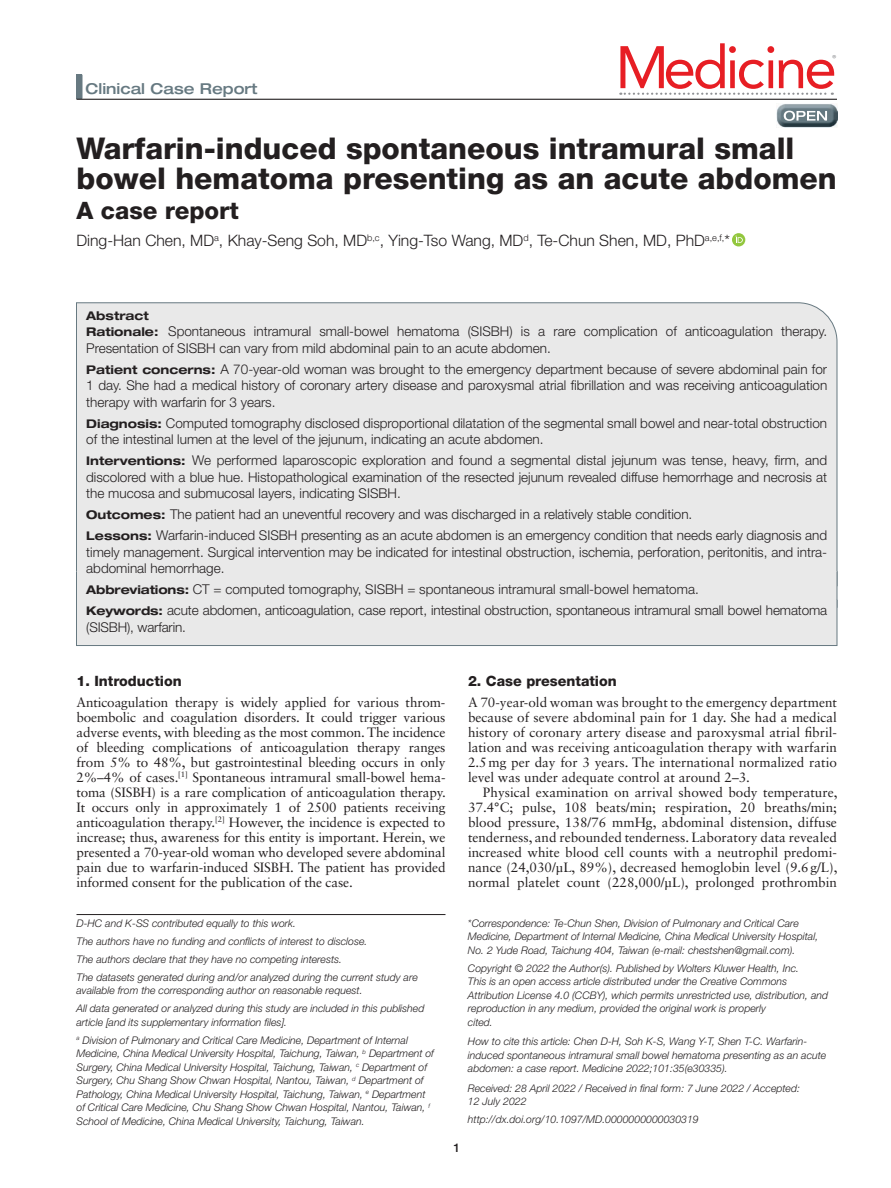
<style>
.page{position:relative;width:891px;height:1188px;background:#fff}
.page>*{position:absolute;margin:0;border:0;box-sizing:border-box;transform-origin:0 0}
.t1{font:59.4px "Avenir";letter-spacing:-.06em;color:#e71e24}
.t2{font:800 30px/30px "Helvetica Neue LT Std";color:#231f20}
.t3{font:800 24px "Helvetica Neue LT Std";color:#231f20}
.t4{font:300 15.75px "Helvetica Neue LT Std";color:#231f20}
.t5{font:500 expanded 15px "Helvetica Neue LT Std";color:#667981}
.t6{font:800 14.25px "Helvetica Neue LT Std";color:#231f20}
.t7{font:300 13.5px/16.5px "Helvetica Neue LT Std";color:#231f20}
.t8{font:13.5px/15px "Sabon LT Std";color:#231f20;text-align:justify}
.t9{font:700 expanded 12px "Helvetica Neue LT Std";color:#231f20}
.t10{font:500 12px "Helvetica Neue LT Std";color:#231f20}
.t11{font:italic 300 10.5px/13.5px "Helvetica Neue LT Std";color:#231f20}
.t12{font:500 10.35px "Akzidenz Grotesk BE";color:#909295}
.s1{font-weight:700;font-stretch:expanded;font-size:12px}
</style>
<div class="page">
<div style="left:76px;top:74px;width:6px;height:25px;background:#677981"></div>
<hr style="left:76px;top:99px;width:761px;height:1px;background:#231f20">
<img style="left:776px;top:104px;width:61px;height:24px">
<svg style="left:784px;top:111px;width:43px;height:10px"></svg>
<svg style="left:620px;top:93px;width:213px;height:2px"></svg>
<div style="left:76px;top:302px;width:762px;height:285px;background:#e9e9e9"></div>
<div style="left:76px;top:571px;width:761px;height:38px;background:#e9e9e9"></div>
<div style="left:76px;top:600px;width:761px;height:46px;background:#e9e9e9"></div>
<div style="left:76px;top:599px;width:761px;height:47px;border:1px solid #677981"></div>
<div style="left:732px;top:233px;width:13px;height:13px;background:#93c73e;border-radius:50%"></div>
<svg style="left:736px;top:236px;width:7px;height:7px"></svg>
<hr style="left:76px;top:914px;width:370px;height:1px;background:#231f20">
<h3 class="t5" style="left:86px;top:80px;width:174px">Clinical Case Report</h3>
<h1 class="t1" style="left:615px;top:33px;width:223px">Medicine</h1>
<p class="t12" style="left:832px;top:52px;width:6px">®</p>
<h2 class="t2" style="left:76px;top:134px;width:762px">Warfarin-induced spontaneous intramural small bowel hematoma presenting as an acute abdomen</h2>
<h3 class="t3" style="left:76px;top:197px;width:164px">A case report</h3>
<h3 class="t4" style="left:76px;top:231px;width:655px">Ding-Han Chen, MD<sup>a</sup>, Khay-Seng Soh, MD<sup>b,c</sup>, Ying-Tso Wang, MD<sup>d</sup>, Te-Chun Shen, MD, PhD<sup>a,e,f,</sup>*</h3>
<p class="t9" style="left:86px;top:308px;width:64px">Abstract</p>
<p class="t7" style="left:86px;top:323px;width:743px"><span class="s1">Rationale:</span> Spontaneous intramural small-bowel hematoma (SISBH) is a rare complication of anticoagulation therapy.<br>Presentation of SISBH can vary from mild abdominal pain to an acute abdomen.</p>
<p class="t7" style="left:86px;top:361px;width:743px;text-align:justify"><span class="s1">Patient concerns:</span> A 70-year-old woman was brought to the emergency department because of severe abdominal pain for 1 day. She had a medical history of coronary artery disease and paroxysmal atrial fibrillation and was receiving anticoagulation therapy with warfarin for 3 years.</p>
<p class="t7" style="left:86px;top:415px;width:742px"><span class="s1">Diagnosis:</span> Computed tomography disclosed disproportional dilatation of the segmental small bowel and near-total obstruction of the intestinal lumen at the level of the jejunum, indicating an acute abdomen.</p>
<p class="t7" style="left:86px;top:452px;width:743px;text-align:justify"><span class="s1">Interventions:</span> We performed laparoscopic exploration and found a segmental distal jejunum was tense, heavy, firm, and discolored with a blue hue. Histopathological examination of the resected jejunum revealed diffuse hemorrhage and necrosis at the mucosa and submucosal layers, indicating SISBH.</p>
<p class="t7" style="left:86px;top:504px;width:742px;line-height:21px"><span class="s1">Outcomes:</span> The patient had an uneventful recovery and was discharged in a relatively stable condition.<br><span class="s1">Lessons:</span> Warfarin-induced SISBH presenting as an acute abdomen is an emergency condition that needs early diagnosis and</p>
<p class="t7" style="left:86px;top:544px;width:743px">timely management. Surgical intervention may be indicated for intestinal obstruction, ischemia, perforation, peritonitis, and intra&shy;abdominal hemorrhage.</p>
<p class="t7" style="left:86px;top:579px;width:743px;line-height:21px"><span class="s1">Abbreviations:</span> CT = computed tomography, SISBH = spontaneous intramural small-bowel hematoma.<br><span class="s1">Keywords:</span> acute abdomen, anticoagulation, case report, intestinal obstruction, spontaneous intramural small bowel hematoma</p>
<p class="t7" style="left:86px;top:619px;width:101px">(SISBH), warfarin.</p>
<h3 class="t6" style="left:76px;top:672px;width:107px">1. Introduction</h3>
<p class="t8" style="left:76px;top:695px;width:371px">Anticoagulation therapy is widely applied for various throm&shy;boembolic and coagulation disorders. It could trigger various adverse events, with bleeding as the most common. The incidence of bleeding complications of anticoagulation therapy ranges from 5% to 48%, but gastrointestinal bleeding occurs in only 2%–4% of cases.<sup>[1]</sup> Spontaneous intramural small-bowel hema&shy;toma (SISBH) is a rare complication of anticoagulation therapy.<br>It occurs only in approximately 1 of 2500 patients receiving anticoagulation therapy.<sup>[2]</sup> However, the incidence is expected to increase; thus, awareness for this entity is important. Herein, we presented a 70-year-old woman who developed severe abdominal pain due to warfarin-induced SISBH. The patient has provided informed consent for the publication of the case.</p>
<h3 class="t6" style="left:468px;top:672px;width:150px">2. Case presentation</h3>
<p class="t8" style="left:468px;top:695px;width:371px">A 70-year-old woman was brought to the emergency department because of severe abdominal pain for 1 day. She had a medical history of coronary artery disease and paroxysmal atrial fibril&shy;lation and was receiving anticoagulation therapy with warfarin 2.5mg per day for 3 years. The international normalized ratio level was under adequate control at around 2–3.</p>
<p class="t8" style="left:468px;top:785px;width:371px;text-indent:15px">Physical examination on arrival showed body temperature, 37.4°C; pulse, 108 beats/min; respiration, 20 breaths/min; blood pressure, 138/76 mmHg, abdominal distension, diffuse tenderness, and rebounded tenderness. Laboratory data revealed increased white blood cell counts with a neutrophil predomi&shy;nance (24,030/µL, 89%), decreased hemoglobin level (9.6g/L), normal platelet count (228,000/µL), prolonged prothrombin</p>
<p class="t11" style="left:76px;top:914px;width:343px;line-height:18px">D-HC and K-SS contributed equally to this work.<br>The authors have no funding and conflicts of interest to disclose.<br>The authors declare that they have no competing interests.<br>The datasets generated during and/or analyzed during the current study are</p>
<p class="t11" style="left:76px;top:982px;width:349px;line-height:18px">available from the corresponding author on reasonable request.<br>All data generated or analyzed during this study are included in this published</p>
<p class="t11" style="left:76px;top:1013px;width:333px;line-height:18px">article [and its supplementary information files].<br><sup>a</sup> Division of Pulmonary and Critical Care Medicine, Department of Internal</p>
<p class="t11" style="left:76px;top:1047px;width:359px">Medicine, China Medical University Hospital, Taichung, Taiwan, <sup>b</sup> Department of Surgery, China Medical University Hospital, Taichung, Taiwan, <sup>c</sup> Department of Surgery, Chu Shang Show Chwan Hospital, Nantou, Taiwan, <sup>d</sup> Department of Pathology, China Medical University Hospital, Taichung, Taiwan, <sup>e</sup> Department of Critical Care Medicine, Chu Shang Show Chwan Hospital, Nantou, Taiwan, <sup>f </sup>School of Medicine, China Medical University, Taichung, Taiwan.</p>
<p class="t10" style="left:453px;top:1140px;width:8px">1</p>
<p class="t11" style="left:468px;top:916px;width:352px">*Correspondence: Te-Chun Shen, Division of Pulmonary and Critical Care<br>Medicine, Department of Internal Medicine, China Medical University Hospital,<br>No. 2 Yude Road, Taichung 404, Taiwan (e-mail: chestshen@gmail.com).</p>
<p class="t11" style="left:468px;top:961px;width:362px">Copyright © 2022 the Author(s). Published by Wolters Kluwer Health, Inc.<br>This is an open access article distributed under the Creative Commons Attribution License 4.0 (CCBY), which permits unrestricted use, distribution, and reproduction in any medium, provided the original work is properly<br>cited.</p>
<p class="t11" style="left:468px;top:1035px;width:360px">How to cite this article: Chen D-H, Soh K-S, Wang Y-T, Shen T-C. Warfarin&shy;induced spontaneous intramural small bowel hematoma presenting as an acute abdomen: a case report. Medicine 2022;101:35(e30335).</p>
<p class="t11" style="left:468px;top:1081px;width:334px">Received: 28 April 2022 / Received in final form: 7 June 2022 / Accepted:<br>12 July 2022</p>
<p class="t11" style="left:468px;top:1113px;width:232px">http://dx.doi.org/10.1097/MD.0000000000030319</p>
</div>
